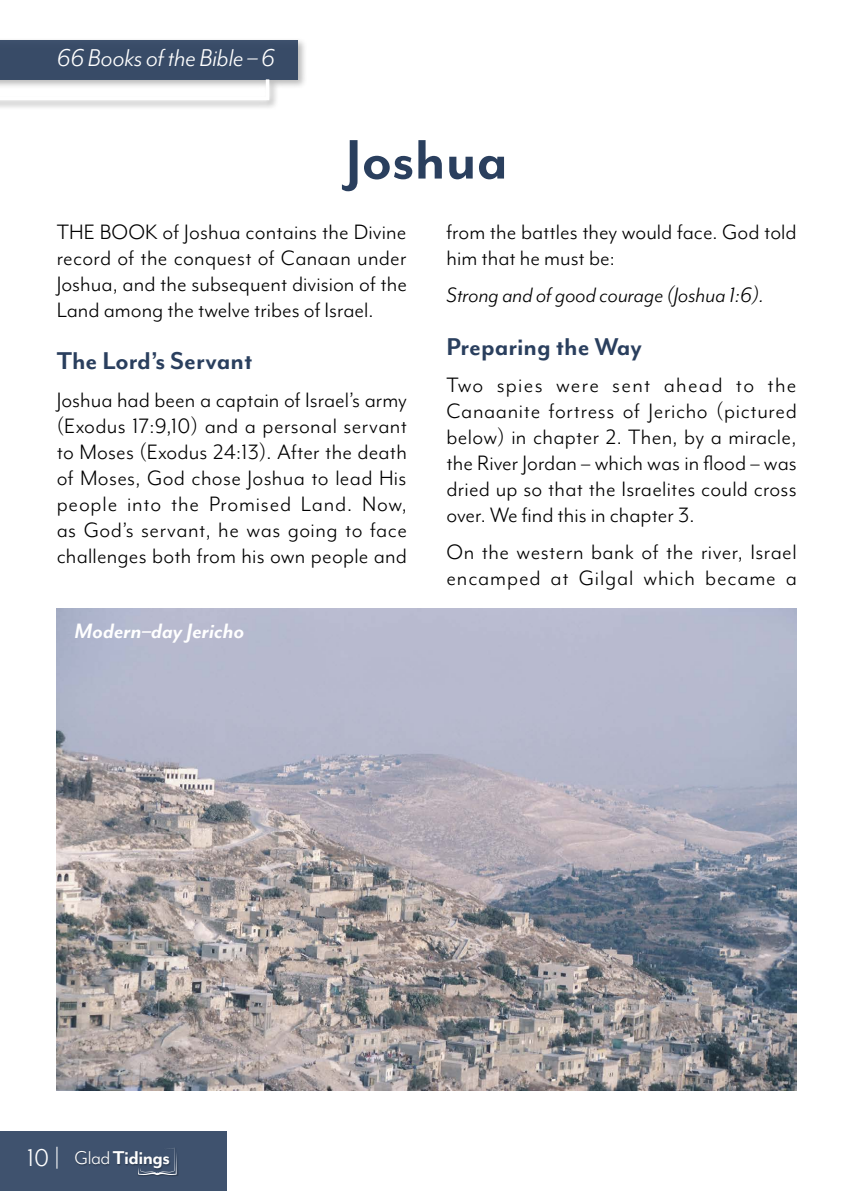
<style>
.page{position:relative;width:842px;height:1191px;background:#fff}
.page>*{position:absolute;margin:0;border:0;box-sizing:border-box;transform-origin:0 0}
.t1{font:700 64px "Mr Eaves Mod OT";color:#2a3f5e}
.t2{font:700 28px "Mr Eaves Mod OT";color:#2a3f5e}
.t3{font:italic 28px "Mr Eaves Mod OT";letter-spacing:-.005em;color:#fff}
.t4{font:24px/26px "Mr Eaves Mod OT";letter-spacing:.01em;color:#000;text-align:justify}
.t5{font:24px/26px "Mr Eaves Mod OT";letter-spacing:.035em;color:#000}
.t6{font:italic 24px "Mr Eaves Mod OT";color:#000}
.t7{font:italic 700 24px "Mr Eaves Mod OT";color:#fff}
.t8{font:700 21.4px "Mr Eaves Mod OT";letter-spacing:-.025em;color:#fff}
.s1{font-weight:400;font-size:28px}
.s2{font-weight:400}
</style>
<div class="page">
<div style="left:0;top:1131px;width:227px;height:60px;background:#3f526e"></div>
<svg style="left:138px;top:1147px;width:39px;height:28px"></svg>
<img style="left:75px;top:1147px;width:97px;height:25px">
<div style="left:0;top:37px;width:308px;height:73px;background:#000;opacity:.3"></div>
<div style="left:0;top:40px;width:298px;height:39px;background:#384b67"></div>
<svg style="left:0;top:79px;width:271px;height:23px"></svg>
<img style="left:57px;top:608px;width:740px;height:482px">
<p class="t3" style="left:57px;top:43px;width:220px">66 Books of the Bible – 6</p>
<h1 class="t1" style="left:345px;top:125px;width:164px">Joshua</h1>
<p class="t4" style="left:57px;top:219px;width:352px">THE BOOK of Joshua contains the Divine record of the conquest of Canaan under Joshua, and the subsequent division of the Land among the twelve tribes of Israel.</p>
<p class="t2" style="left:57px;top:346px;width:197px">The Lord’s Servant</p>
<p class="t4" style="left:57px;top:387px;width:352px">Joshua had been a captain of Israel’s army (Exodus 17:9,10) and a personal servant to Moses (Exodus 24:13). After the death of Moses, God chose Joshua to lead His people into the Promised Land. Now, as God’s servant, he was going to face challenges both from his own people and</p>
<p class="t4" style="left:446px;top:219px;width:352px">from the battles they would face. God told him that he must be:</p>
<p class="t6" style="left:446px;top:282px;width:319px">Strong and of good courage (Joshua 1:6).</p>
<p class="t2" style="left:446px;top:331px;width:197px">Preparing the Way</p>
<p class="t4" style="left:446px;top:372px;width:352px">Two spies were sent ahead to the Canaanite fortress of Jericho (pictured below) in chapter 2. Then, by a miracle, the River Jordan – which was in flood – was dried up so that the Israelites could cross over. We find this in chapter 3.</p>
<p class="t5" style="left:446px;top:539px;width:352px">On the western bank of the river, Israel encamped at Gilgal which became a</p>
<p class="t7" style="left:75px;top:618px;width:171px">Modern–day Jericho</p>
<p class="t8" style="left:27px;top:1146px;width:145px"><span class="s1">10 |</span> <span class="s2">Glad</span> Tidings</p>
</div>
